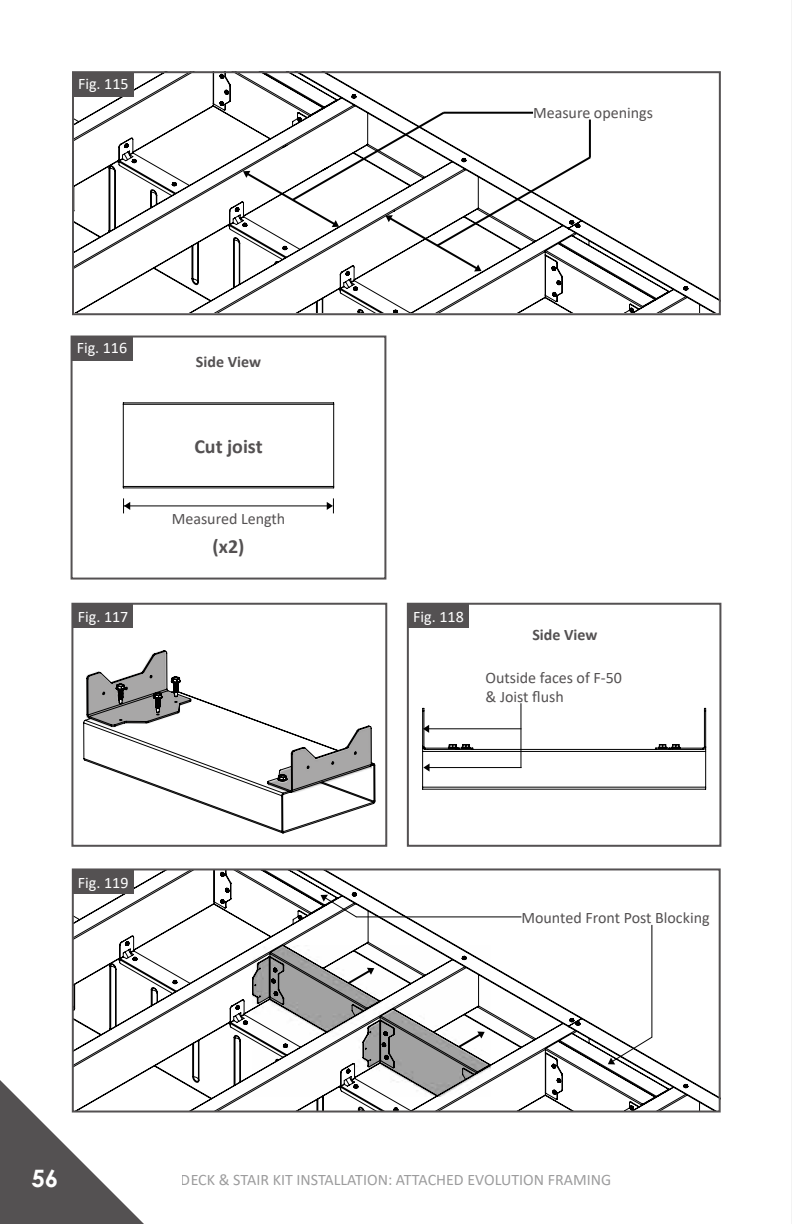
<style>
.page{position:relative;width:792px;height:1224px;background:#fff}
.page>*{position:absolute;margin:0;border:0;box-sizing:border-box;transform-origin:0 0}
.t1{font:700 24px "Century Gothic";color:#fff}
.t2{font:700 20px "Calibri";color:#545152}
.t3{font:16px/19.2px "Calibri";color:#545152}
.t4{font:16px "Calibri";color:#39393b}
.t5{font:16px "Calibri";color:#fff}
.t6{font:700 16px "Calibri";color:#545152}
</style>
<div class="page">
<svg style="left:0;top:1080px;width:144px;height:144px"></svg>
<hr style="left:791px;top:0;width:1px;height:1224px;background:#000">
<svg style="left:75px;top:74px;width:643px;height:238px"></svg>
<div style="left:72px;top:71px;width:649px;height:244px;border:2px solid #545152"></div>
<div style="left:73px;top:72px;width:61px;height:25px;background:#545152"></div>
<svg style="left:243px;top:110px;width:350px;height:162px"></svg>
<hr style="left:444px;top:112px;width:89px;height:2px;background:#000">
<hr style="left:589px;top:120px;width:2px;height:38px;background:#000">
<svg style="left:75px;top:871px;width:643px;height:239px"></svg>
<hr style="left:123px;top:402px;width:211px;height:1px;background:#000">
<hr style="left:123px;top:487px;width:211px;height:1px;background:#000">
<hr style="left:333px;top:404px;width:1px;height:82px;background:#000">
<hr style="left:123px;top:404px;width:211px;height:1px;background:#000">
<hr style="left:123px;top:404px;width:1px;height:82px;background:#000">
<hr style="left:123px;top:486px;width:211px;height:1px;background:#000">
<hr style="left:123px;top:505px;width:207px;height:1px;background:#000">
<svg style="left:327px;top:498px;width:7px;height:15px"></svg>
<svg style="left:123px;top:498px;width:7px;height:15px"></svg>
<div style="left:71px;top:336px;width:315px;height:244px;border:2px solid #545152"></div>
<div style="left:71px;top:336px;width:62px;height:25px;background:#545152"></div>
<div style="left:71px;top:603px;width:316px;height:244px;border:2px solid #545152"></div>
<div style="left:73px;top:603px;width:60px;height:25px;background:#545152"></div>
<div style="left:407px;top:603px;width:314px;height:244px;border:2px solid #545152"></div>
<div style="left:408px;top:603px;width:61px;height:25px;background:#545152"></div>
<svg style="left:83px;top:650px;width:293px;height:184px"></svg>
<svg style="left:422px;top:707px;width:285px;height:83px"></svg>
<hr style="left:520px;top:703px;width:1px;height:65px;background:#000">
<div style="left:72px;top:868px;width:649px;height:245px;border:2px solid #545152"></div>
<div style="left:73px;top:869px;width:61px;height:25px;background:#545152"></div>
<svg style="left:346px;top:967px;width:28px;height:19px"></svg>
<svg style="left:456px;top:1031px;width:29px;height:19px"></svg>
<hr style="left:651px;top:925px;width:1px;height:113px;background:#000">
<svg style="left:321px;top:895px;width:37px;height:23px"></svg>
<svg style="left:608px;top:1036px;width:45px;height:28px"></svg>
<hr style="left:356px;top:916px;width:165px;height:1px;background:#000">
<p class="t5" style="left:78px;top:73px;width:52px">Fig. 115</p>
<p class="t3" style="left:533px;top:103px;width:121px">Measure openings</p>
<p class="t5" style="left:77px;top:337px;width:52px">Fig. 116</p>
<p class="t6" style="left:196px;top:351px;width:67px">Side View</p>
<p class="t2" style="left:194px;top:432px;width:70px">Cut joist</p>
<p class="t3" style="left:172px;top:509px;width:115px">Measured Length</p>
<p class="t2" style="left:213px;top:532px;width:33px">(x2)</p>
<p class="t5" style="left:78px;top:605px;width:52px">Fig. 117</p>
<p class="t5" style="left:413px;top:605px;width:52px">Fig. 118</p>
<p class="t6" style="left:532px;top:624px;width:67px">Side View</p>
<p class="t3" style="left:485px;top:668px;width:138px">Outside faces of F-50 &amp; Joist flush</p>
<p class="t5" style="left:78px;top:871px;width:52px">Fig. 119</p>
<p class="t3" style="left:521px;top:907px;width:190px">Mounted Front Post Blocking</p>
<h1 class="t1" style="left:31px;top:1160px;width:28px">56</h1>
<p class="t4" style="left:181px;top:1168px;width:432px">DECK &amp; STAIR KIT INSTALLATION: ATTACHED EVOLUTION FRAMING</p>
</div>
